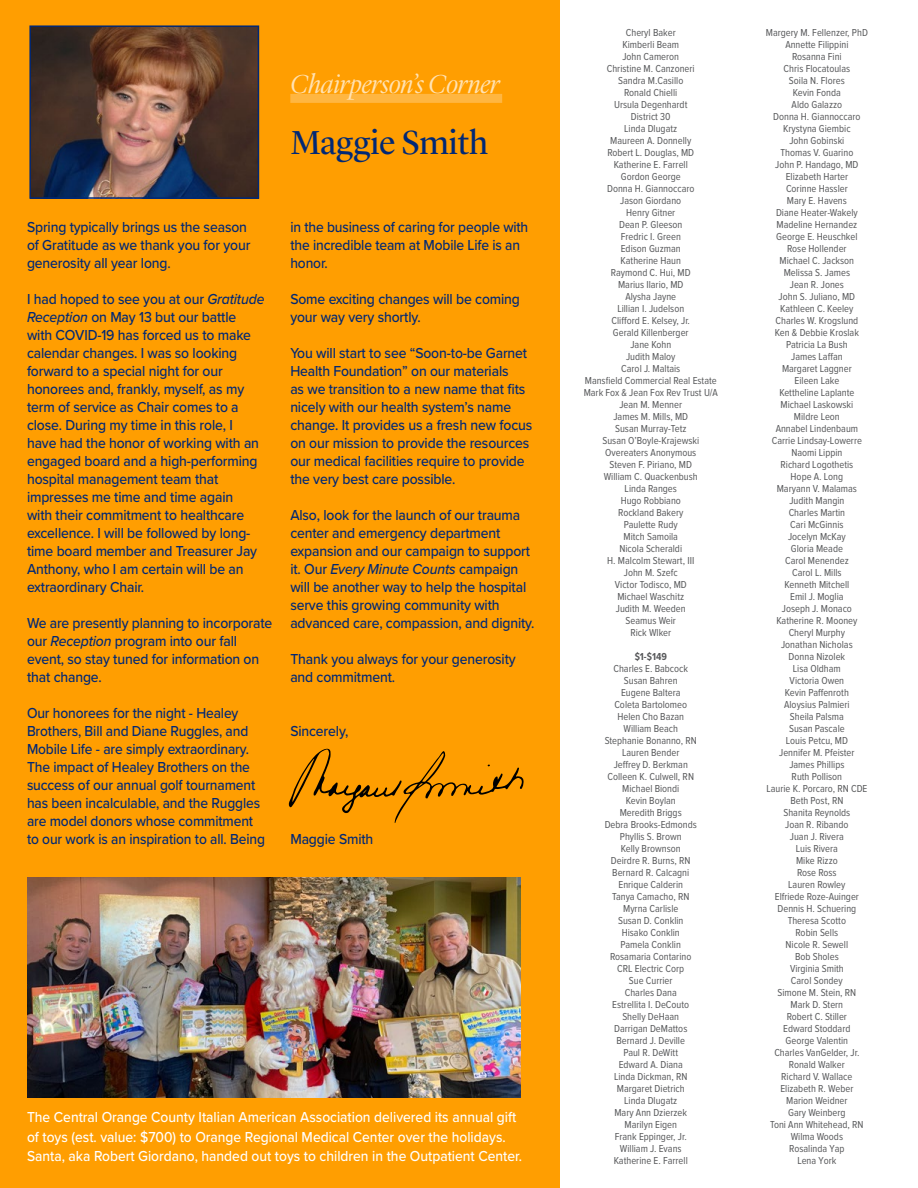
<style>
.page{position:relative;width:918px;height:1188px;background:#fff}
.page>*{position:absolute;margin:0;border:0;box-sizing:border-box;transform-origin:0 0}
.t1{font:34.5px "Lyon Display";color:#012875}
.t2{font:italic 300 27px "Lyon Display";color:#ffe2b3}
.t3{font:500 15px/18px "Proxima Nova";letter-spacing:-.01em;color:#012875;scale:.93 1}
.t4{font:500 15px/18px "Proxima Nova";letter-spacing:-.01em;color:#012875;scale:.92 1}
.t5{font:500 15px/19.5px "Proxima Nova";color:#fff;scale:.92 1}
.t6{font:10.5px/12px "Proxima Nova Cond";color:#58595b;text-align:center}
.t7{font:700 10.5px "Proxima Nova Cond";color:#58595b}
.s1{font-style:italic}
</style>
<div class="page">
<div style="left:0;top:0;width:559px;height:1188px;background:#ff9e01"></div>
<svg style="left:289px;top:749px;width:235px;height:74px"></svg>
<img style="left:32px;top:28px;width:224px;height:168px">
<div style="left:29px;top:25px;width:230px;height:174px;border:2px solid #012875"></div>
<img style="left:27px;top:877px;width:494px;height:220px">
<div style="left:290px;top:94px;width:212px;height:9px;background:#ffb641"></div>
<h2 class="t2" style="left:290px;top:64px;width:211px">Chairperson’s Corner</h2>
<h1 class="t1" style="left:290px;top:117px;width:199px">Maggie Smith</h1>
<h3 class="t3" style="left:27px;top:218px;width:242px">Spring typically brings us the season of Gratitude as we thank you for your generosity all year long.</h3>
<p class="t3" style="left:27px;top:290px;width:257px">I had hoped to see you at our <span class="s1">Gratitude Reception</span> on May 13 but our battle with COVID-19 has forced us to make calendar changes. I was so looking forward to a special night for our honorees and, frankly, myself, as my term of service as Chair comes to a close. During my time in this role, I have had the honor of working with an engaged board and a high-performing hospital management team that impresses me time and time again<br>with their commitment to healthcare excellence. I will be followed by long&shy;time board member and Treasurer Jay Anthony, who I am certain will be an extraordinary Chair.</p>
<h3 class="t3" style="left:27px;top:614px;width:265px">We are presently planning to incorporate our <span class="s1">Reception</span> program into our fall event, so stay tuned for information on that change.</h3>
<p class="t4" style="left:27px;top:704px;width:260px">Our honorees for the night - Healey Brothers, Bill and Diane Ruggles, and Mobile Life - are simply extraordinary.<br>The impact of Healey Brothers on the success of our annual golf tournament has been incalculable, and the Ruggles are model donors whose commitment to our work is an inspiration to all. Being</p>
<h3 class="t4" style="left:290px;top:218px;width:260px">in the business of caring for people with the incredible team at Mobile Life is an honor.</h3>
<h3 class="t3" style="left:290px;top:290px;width:248px">Some exciting changes will be coming your way very shortly.</h3>
<p class="t3" style="left:290px;top:344px;width:262px">You will start to see “Soon-to-be Garnet Health Foundation” on our materials<br>as we transition to a new name that fits nicely with our health system’s name change. It provides us a fresh new focus on our mission to provide the resources our medical facilities require to provide the very best care possible.</p>
<p class="t3" style="left:290px;top:506px;width:264px">Also, look for the launch of our trauma center and emergency department expansion and our campaign to support it. Our <span class="s1">Every Minute Counts</span> campaign will be another way to help the hospital serve this growing community with advanced care, compassion, and dignity.</p>
<h3 class="t3" style="left:290px;top:650px;width:244px">Thank you always for your generosity and commitment.</h3>
<h3 class="t3" style="left:290px;top:722px;width:64px">Sincerely,</h3>
<h3 class="t3" style="left:290px;top:830px;width:91px">Maggie Smith</h3>
<p class="t5" style="left:27px;top:1107px;width:540px">The Central Orange County Italian American Association delivered its annual gift of toys (est. value: $700) to Orange Regional Medical Center over the holidays.<br>Santa, aka Robert Giordano, handed out toys to children in the Outpatient Center.</p>
<p class="t6" style="left:584px;top:27px;width:136px">Cheryl Baker<br>Kimberli Beam<br>John Cameron<br>Christine M. Canzoneri<br>Sandra M.Casillo<br>Ronald Chielli<br>Ursula Degenhardt<br>District 30<br>Linda Dlugatz<br>Maureen A. Donnelly<br>Robert L. Douglas, MD<br>Katherine E. Farrell<br>Gordon George<br>Donna H. Giannoccaro<br>Jason Giordano<br>Henry Gitner<br>Dean P. Gleeson<br>Fredric I. Green<br>Edison Guzman<br>Katherine Haun<br>Raymond C. Hui, MD<br>Marius Ilario, MD<br>Alysha Jayne<br>Lillian I. Judelson<br>Clifford E. Kelsey, Jr.<br>Gerald Killenberger<br>Jane Kohn<br>Judith Maloy<br>Carol J. Maltais<br>Mansfield Commercial Real Estate<br>Mark Fox &amp; Jean Fox Rev Trust U/A<br>Jean M. Menner<br>James M. Mills, MD<br>Susan Murray-Tetz<br>Susan O’Boyle-Krajewski<br>Overeaters Anonymous<br>Steven F. Piriano, MD<br>William C. Quackenbush<br>Linda Ranges<br>Hugo Robbiano<br>Rockland Bakery<br>Paulette Rudy<br>Mitch Samoila<br>Nicola Scheraldi<br>H. Malcolm Stewart, III<br>John M. Szefc<br>Victor Todisco, MD<br>Michael Waschitz<br>Judith M. Weeden<br>Seamus Weir<br>Rick Wlker</p>
<p class="t7" style="left:635px;top:648px;width:34px">$1-$149</p>
<p class="t6" style="left:605px;top:663px;width:94px">Charles E. Babcock<br>Susan Bahren<br>Eugene Baltera<br>Coleta Bartolomeo<br>Helen Cho Bazan<br>William Beach<br>Stephanie Bonanno, RN<br>Lauren Bender<br>Jeffrey D. Berkman<br>Colleen K. Culwell, RN<br>Michael Biondi<br>Kevin Boylan<br>Meredith Briggs<br>Debra Brooks-Edmonds<br>Phyllis S. Brown<br>Kelly Brownson<br>Deirdre R. Burns, RN<br>Bernard R. Calcagni<br>Enrique Calderin<br>Tanya Camacho, RN<br>Myrna Carlisle<br>Susan D. Conklin<br>Hisako Conklin<br>Pamela Conklin<br>Rosamaria Contarino<br>CRL Electric Corp<br>Sue Currier<br>Charles Dana<br>Estrellita I. DeCouto<br>Shelly DeHaan<br>Darrigan DeMattos<br>Bernard J. Deville<br>Paul R. DeWitt<br>Edward A. Diana<br>Linda Dickman, RN<br>Margaret Dietrich<br>Linda Dlugatz<br>Mary Ann Dzierzek<br>Marilyn Eigen<br>Frank Eppinger, Jr.<br>William J. Evans<br>Katherine E. Farrell</p>
<p class="t6" style="left:766px;top:27px;width:104px">Margery M. Fellenzer, PhD<br>Annette Filippini<br>Rosanna Fini<br>Chris Flocatoulas<br>Soila N. Flores<br>Kevin Fonda<br>Aldo Galazzo<br>Donna H. Giannoccaro<br>Krystyna Giembic<br>John Gobinski<br>Thomas V. Guarino<br>John P. Handago, MD<br>Elizabeth Harter<br>Corinne Hassler<br>Mary E. Havens<br>Diane Heater-Wakely<br>Madeline Hernandez<br>George E. Heuschkel<br>Rose Hollender<br>Michael C. Jackson<br>Melissa S. James<br>Jean R. Jones<br>John S. Juliano, MD<br>Kathleen C. Keeley<br>Charles W. Krogslund<br>Ken &amp; Debbie Kroslak<br>Patricia La Bush<br>James Laffan<br>Margaret Laggner<br>Eileen Lake<br>Kettheline Laplante<br>Michael Laskowski<br>Mildre Leon<br>Annabel Lindenbaum<br>Carrie Lindsay-Lowerre<br>Naomi Lippin<br>Richard Logothetis<br>Hope A. Long<br>Maryann V. Malamas<br>Judith Mangin<br>Charles Martin<br>Cari McGinnis<br>Jocelyn McKay<br>Gloria Meade<br>Carol Menendez<br>Carol L. Mills<br>Kenneth Mitchell<br>Emil J. Moglia<br>Joseph J. Monaco<br>Katherine R. Mooney<br>Cheryl Murphy<br>Jonathan Nicholas<br>Donna Nizolek<br>Lisa Oldham<br>Victoria Owen<br>Kevin Paffenroth<br>Aloysius Palmieri<br>Sheila Palsma<br>Susan Pascale<br>Louis Petcu, MD<br>Jennifer M. Pfeister<br>James Phillips<br>Ruth Pollison<br>Laurie K. Porcaro, RN CDE<br>Beth Post, RN<br>Shanita Reynolds<br>Joan R. Ribando<br>Juan J. Rivera<br>Luis Rivera<br>Mike Rizzo<br>Rose Ross<br>Lauren Rowley<br>Elfriede Roze-Auinger<br>Dennis H. Schuering<br>Theresa Scotto<br>Robin Sells<br>Nicole R. Sewell<br>Bob Sholes<br>Virginia Smith<br>Carol Sondey<br>Simone M. Stein, RN<br>Mark D. Stern<br>Robert C. Stiller<br>Edward Stoddard<br>George Valentin<br>Charles VanGelder, Jr.<br>Ronald Walker<br>Richard V. Wallace<br>Elizabeth R. Weber<br>Marion Weidner<br>Gary Weinberg<br>Toni Ann Whitehead, RN<br>Wilma Woods<br>Rosalinda Yap<br>Lena York</p>
</div>
